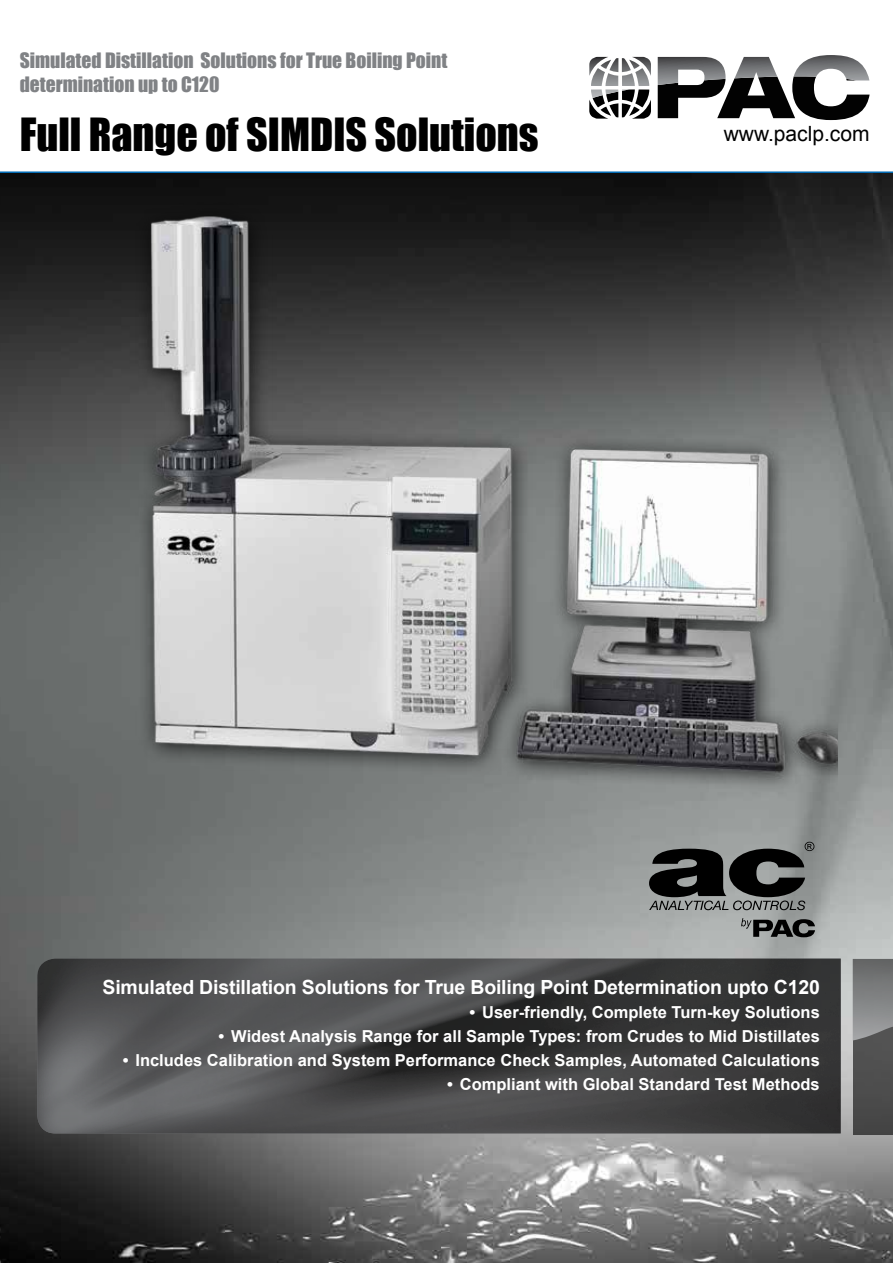
<style>
.page{position:relative;width:893px;height:1263px;background:#fff}
.page>*{position:absolute;margin:0;border:0;box-sizing:border-box;transform-origin:0 0}
.t1{font:42px "Impact";color:#000}
.t2{font:21px "Arial";color:#000}
.t3{font:19.5px/23.4px "Impact";color:#808285}
.t4{font:700 19.5px "Arial";letter-spacing:-.01em;color:#fff}
.t5{font:700 16.5px "Arial";color:#fff}
</style>
<div class="page">
<img style="left:0;top:173px;width:893px;height:1090px">
<svg style="left:589px;top:57px;width:62px;height:62px"></svg>
<svg style="left:658px;top:55px;width:212px;height:65px"></svg>
<hr style="left:0;top:171px;width:893px;height:2px;background:#036cb6">
<img style="left:37px;top:958px;width:804px;height:175px">
<img style="left:84px;top:202px;width:754px;height:615px">
<svg style="left:649px;top:842px;width:165px;height:68px;background:#505252"></svg>
<svg style="left:741px;top:918px;width:74px;height:19px"></svg>
<div style="left:853px;top:959px;width:40px;height:175px;background:#4d4d4d"></div>
<svg style="left:853px;top:959px;width:40px;height:81px;background:#7d7e7f"></svg>
<p class="t3" style="left:20px;top:48px;width:429px">Simulated Distillation Solutions for True Boiling Point determination up to C120</p>
<h1 class="t1" style="left:20px;top:102px;width:520px">Full Range of SIMDIS Solutions</h1>
<p class="t2" style="left:724px;top:120px;width:147px">www.paclp.com</p>
<p class="t4" style="left:103px;top:974px;width:719px">Simulated Distillation Solutions for True Boiling Point Determination upto C120</p>
<p class="t5" style="left:469px;top:1001px;width:352px">• User-friendly, Complete Turn-key Solutions</p>
<p class="t5" style="left:219px;top:1025px;width:603px">• Widest Analysis Range for all Sample Types: from Crudes to Mid Distillates</p>
<p class="t5" style="left:123px;top:1049px;width:699px">• Includes Calibration and System Performance Check Samples, Automated Calculations</p>
<p class="t5" style="left:447px;top:1073px;width:374px">• Compliant with Global Standard Test Methods</p>
</div>
